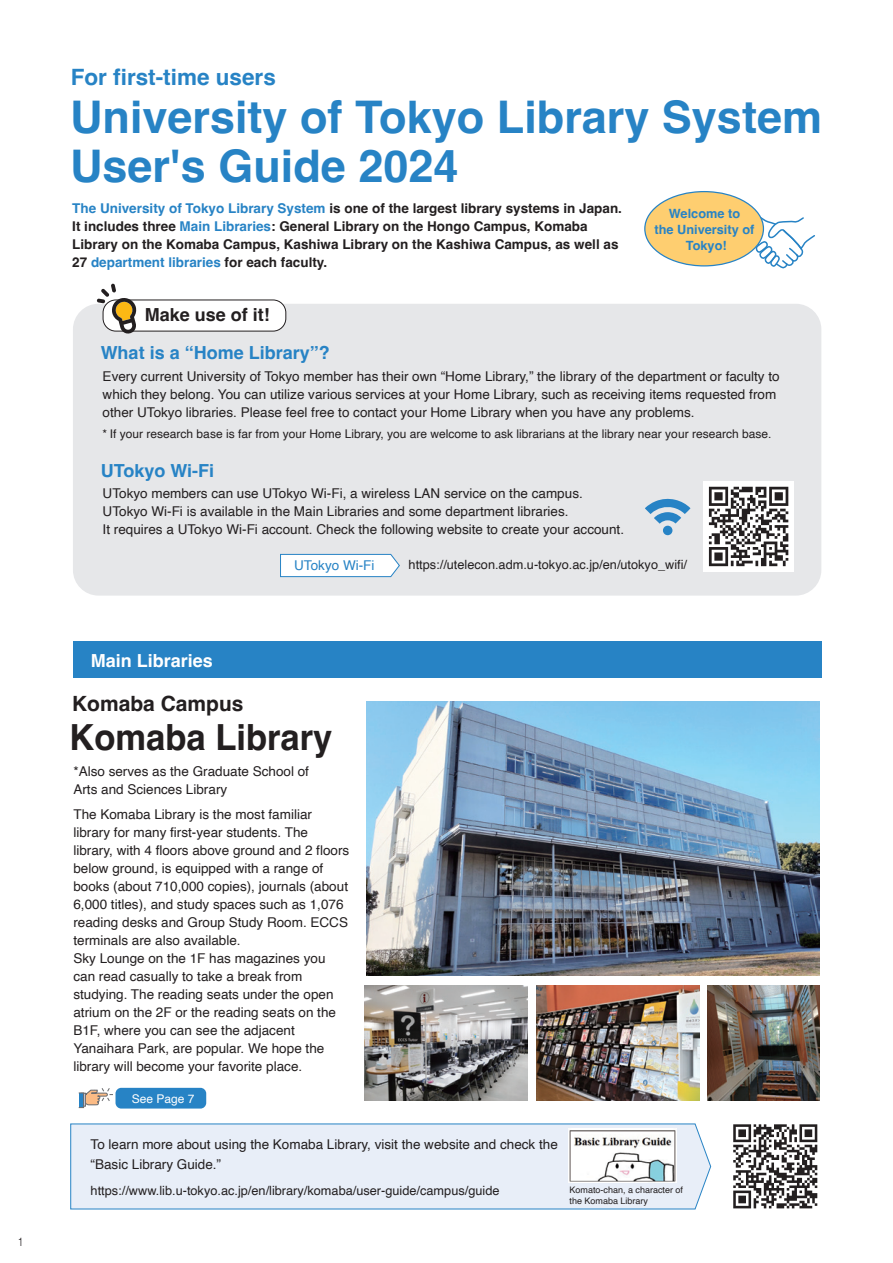
<style>
.page{position:relative;width:893px;height:1263px;background:#fff}
.page>*{position:absolute;margin:0;border:0;box-sizing:border-box;transform-origin:0 0}
.t1{font:700 45px/49.5px "Helvetica";color:#2783c5}
.t2{font:700 36px "Helvetica";color:#231f20;scale:.96 1}
.t3{font:700 22.5px "Helvetica";color:#2783c5}
.t4{font:700 21px "Helvetica";color:#231f20}
.t5{font:700 18px "Helvetica";color:#2783c5}
.t6{font:700 18px "Helvetica";color:#fff}
.t7{font:700 18px "Helvetica";color:#231f20}
.t8{font:13.5px/18px "Helvetica";color:#231f20}
.t9{font:700 13.5px/18px "Helvetica";color:#231f20}
.t10{font:13.5px "Helvetica";color:#2783c5}
.t11{font:12.75px "Helvetica";color:#231f20}
.t12{font:700 12.75px/15.9px "Helvetica";color:#2783c5;text-align:center}
.t13{font:12px "Helvetica";color:#231f20}
.t14{font:12px "Helvetica";color:#fff}
.t15{font:300 10.5px "Gothic MB101 Pro";color:#231f20}
.t16{font:9px/10.5px "Helvetica";color:#231f20}
.s1{color:#2783c5}
</style>
<div class="page">
<div style="left:73px;top:304px;width:748px;height:292px;background:#e6e7e9;border-radius:26px"></div>
<div style="left:703px;top:481px;width:91px;height:91px;background:#fff"></div>
<svg style="left:280px;top:553px;width:120px;height:25px"></svg>
<div style="left:73px;top:641px;width:748px;height:36px;background:#2783c5"></div>
<img style="left:367px;top:702px;width:452px;height:274px">
<img style="left:707px;top:985px;width:112px;height:115px">
<svg style="left:645px;top:498px;width:45px;height:26px"></svg>
<div style="left:663px;top:526px;width:9px;height:9px;background:#2783c5;border-radius:50%"></div>
<div style="left:103px;top:300px;width:183px;height:31px;background:#fff;border-radius:13px"></div>
<div style="left:103px;top:300px;width:183px;height:31px;border:1px solid #231f20;border-radius:13px"></div>
<img style="left:536px;top:985px;width:163px;height:115px">
<img style="left:365px;top:985px;width:163px;height:115px">
<div style="left:70px;top:1123px;width:641px;height:86px;background:#e8eef8"></div>
<img style="left:569px;top:1128px;width:108px;height:55px">
<svg style="left:733px;top:1124px;width:84px;height:84px"></svg>
<svg style="left:97px;top:283px;width:40px;height:51px"></svg>
<div style="left:116px;top:1088px;width:90px;height:20px;background:#2783c5;border-radius:6px"></div>
<svg style="left:80px;top:1088px;width:33px;height:19px"></svg>
<div style="left:78px;top:1092px;width:6px;height:16px;border:1px solid #6c6d70"></div>
<svg style="left:748px;top:216px;width:67px;height:53px"></svg>
<div style="left:645px;top:192px;width:118px;height:74px;background:#fece70;border-radius:50%"></div>
<svg style="left:709px;top:487px;width:79px;height:79px"></svg>
<p class="t15" style="left:17px;top:1234px;width:9px">1</p>
<p class="t3" style="left:71px;top:64px;width:207px">For first-time users</p>
<p class="t1" style="left:70px;top:97px;width:753px">University of Tokyo Library System<br>User's Guide 2024</p>
<p class="t12" style="left:655px;top:207px;width:101px">Welcome to<br>the University of<br>Tokyo!</p>
<p class="t9" style="left:72px;top:200px;width:551px"><span class="s1">The University of Tokyo Library System</span> is one of the largest library systems in Japan.<br>It includes three <span class="s1">Main Libraries</span>: General Library on the Hongo Campus, Komaba Library on the Komaba Campus, Kashiwa Library on the Kashiwa Campus, as well as 27 <span class="s1">department libraries</span> for each faculty.</p>
<p class="t7" style="left:145px;top:303px;width:127px">Make use of it!</p>
<p class="t5" style="left:101px;top:341px;width:231px">What is a “Home Library”?</p>
<p class="t8" style="left:103px;top:367px;width:678px">Every current University of Tokyo member has their own “Home Library,” the library of the department or faculty to which they belong. You can utilize various services at your Home Library, such as receiving items requested from other UTokyo libraries. Please feel free to contact your Home Library when you have any problems.</p>
<p class="t13" style="left:103px;top:424px;width:670px">* If your research base is far from your Home Library, you are welcome to ask librarians at the library near your research base.</p>
<p class="t5" style="left:101px;top:459px;width:115px">UTokyo Wi-Fi</p>
<p class="t8" style="left:103px;top:485px;width:523px">UTokyo members can use UTokyo Wi-Fi, a wireless LAN service on the campus.<br>UTokyo Wi-Fi is available in the Main Libraries and some department libraries.<br>It requires a UTokyo Wi-Fi account. Check the following website to create your account.</p>
<p class="t10" style="left:294px;top:555px;width:82px">UTokyo Wi-Fi</p>
<p class="t11" style="left:409px;top:555px;width:280px">https://utelecon.adm.u-tokyo.ac.jp/en/utokyo_wifi/</p>
<p class="t6" style="left:91px;top:650px;width:124px">Main Libraries</p>
<p class="t4" style="left:72px;top:691px;width:173px">Komaba Campus</p>
<p class="t2" style="left:69px;top:715px;width:276px">Komaba Library</p>
<p class="t8" style="left:73px;top:762px;width:237px">*Also serves as the Graduate School of<br>Arts and Sciences Library</p>
<p class="t8" style="left:73px;top:806px;width:277px">The Komaba Library is the most familiar library for many first-year students. The library, with 4 floors above ground and 2 floors below ground, is equipped with a range of books (about 710,000 copies), journals (about 6,000 titles), and study spaces such as 1,076 reading desks and Group Study Room. ECCS terminals are also available.<br>Sky Lounge on the 1F has magazines you can read casually to take a break from studying. The reading seats under the open atrium on the 2F or the reading seats on the B1F, where you can see the adjacent Yanaihara Park, are popular. We hope the library will become your favorite place.</p>
<p class="t14" style="left:132px;top:1089px;width:64px">See Page 7</p>
<p class="t8" style="left:91px;top:1135px;width:469px;line-height:19.5px">To learn more about using the Komaba Library, visit the website and check the “Basic Library Guide.”</p>
<p class="t11" style="left:91px;top:1180px;width:410px">https://www.lib.u-tokyo.ac.jp/en/library/komaba/user-guide/campus/guide</p>
<p class="t16" style="left:570px;top:1185px;width:115px">Komato-chan, a character of the Komaba Library</p>
</div>
